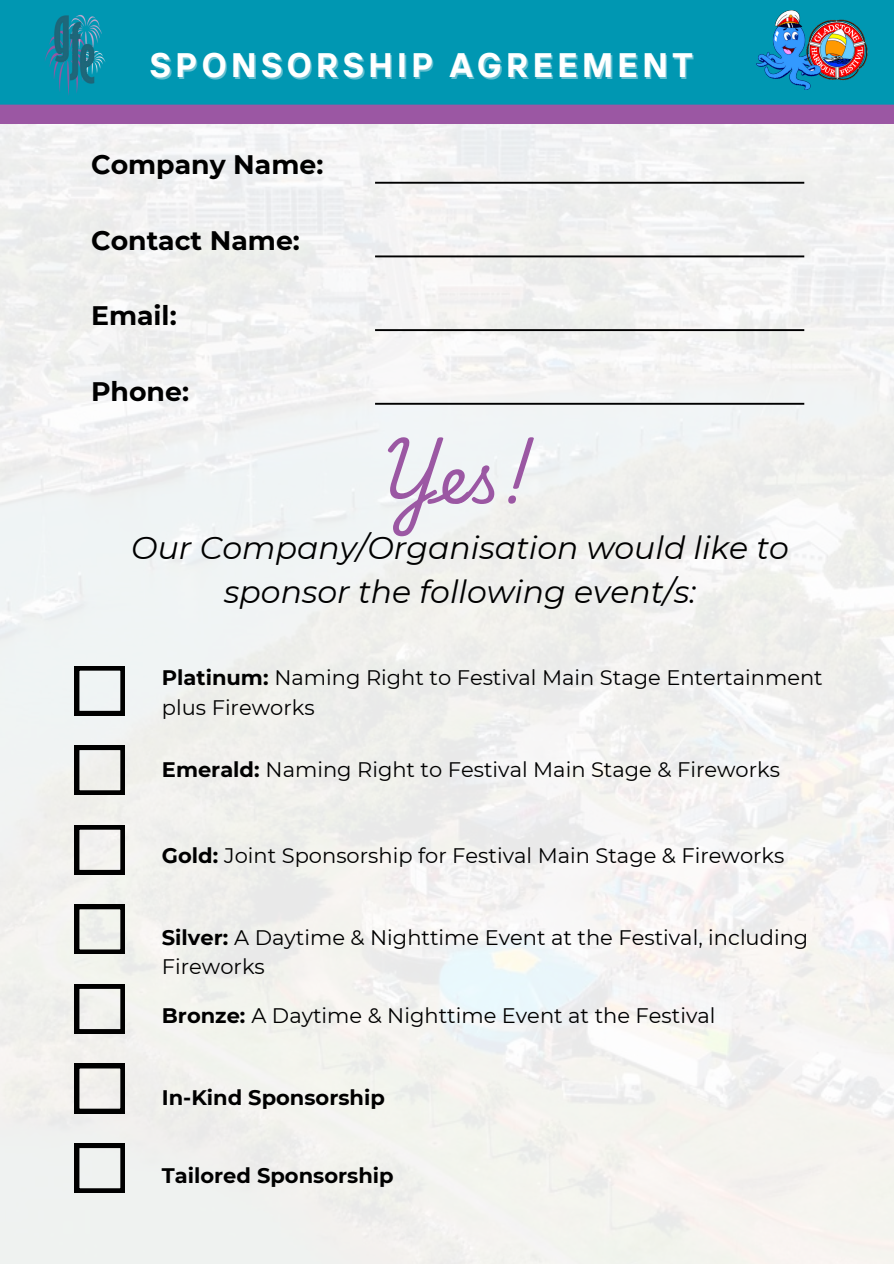
<style>
.page{position:relative;width:894px;height:1264px;background:#fff}
.page>*{position:absolute;margin:0;border:0;box-sizing:border-box;transform-origin:0 0}
.t1{font:64.5px "Playwrite US Trad";color:#9b57a3}
.t2{font:700 33.9px "TT Interphases";letter-spacing:.13em;color:#fff}
.t3{font:italic 31.5px/43.8px "Montserrat";color:#000;text-align:center}
.t4{font:700 26.7px "Montserrat";color:#000}
.t5{font:21px/29.2px "Montserrat";color:#000}
.t6{font:700 21px "Montserrat";color:#000}
.s1{font-weight:700}
</style>
<div class="page">
<img style="left:0;top:124px;width:893px;height:1139px">
<svg style="left:0;top:0;width:893px;height:124px;background:#1b8baf"></svg>
<img style="left:39px;top:12px;width:71px;height:84px">
<img style="left:756px;top:10px;width:112px;height:79px">
<hr style="left:375px;top:182px;width:429px;height:2px;background:#000">
<hr style="left:375px;top:255px;width:429px;height:2px;background:#000">
<hr style="left:375px;top:329px;width:429px;height:2px;background:#000">
<hr style="left:375px;top:403px;width:429px;height:2px;background:#000">
<svg style="left:75px;top:666px;width:49px;height:49px"></svg>
<svg style="left:75px;top:745px;width:49px;height:49px;background:#a3a3a1"></svg>
<svg style="left:75px;top:825px;width:49px;height:49px"></svg>
<svg style="left:75px;top:904px;width:49px;height:50px;background:#a0a19e"></svg>
<svg style="left:75px;top:984px;width:49px;height:49px"></svg>
<svg style="left:75px;top:1063px;width:49px;height:50px"></svg>
<svg style="left:75px;top:1143px;width:49px;height:49px"></svg>
<p class="t2" style="left:150px;top:43px;width:544px">SPONSORSHIP AGREEMENT</p>
<h3 class="t4" style="left:91px;top:148px;width:234px">Company Name:</h3>
<h3 class="t4" style="left:91px;top:224px;width:210px">Contact Name:</h3>
<h1 class="t4" style="left:91px;top:299px;width:87px">Email:</h1>
<p class="t4" style="left:91px;top:375px;width:99px">Phone:</p>
<h4 class="t1" style="left:374px;top:443px;width:156px">Yes!</h4>
<p class="t3" style="left:131px;top:526px;width:659px">Our Company/Organisation would like to sponsor the following event/s:</p>
<p class="t5" style="left:162px;top:663px;width:662px"><span class="s1">Platinum:</span> Naming Right to Festival Main Stage Entertainment plus Fireworks</p>
<p class="t5" style="left:162px;top:754px;width:619px"><span class="s1">Emerald:</span> Naming Right to Festival Main Stage &amp; Fireworks</p>
<p class="t5" style="left:162px;top:840px;width:624px"><span class="s1">Gold:</span> Joint Sponsorship for Festival Main Stage &amp; Fireworks</p>
<h5 class="t5" style="left:162px;top:922px;width:647px"><span class="s1">Silver:</span> A Daytime &amp; Nighttime Event at the Festival, including<br>Fireworks</h5>
<h5 class="t5" style="left:162px;top:1000px;width:555px"><span class="s1">Bronze:</span> A Daytime &amp; Nighttime Event at the Festival</h5>
<p class="t6" style="left:162px;top:1084px;width:224px">In-Kind Sponsorship</p>
<p class="t6" style="left:162px;top:1162px;width:233px">Tailored Sponsorship</p>
</div>
